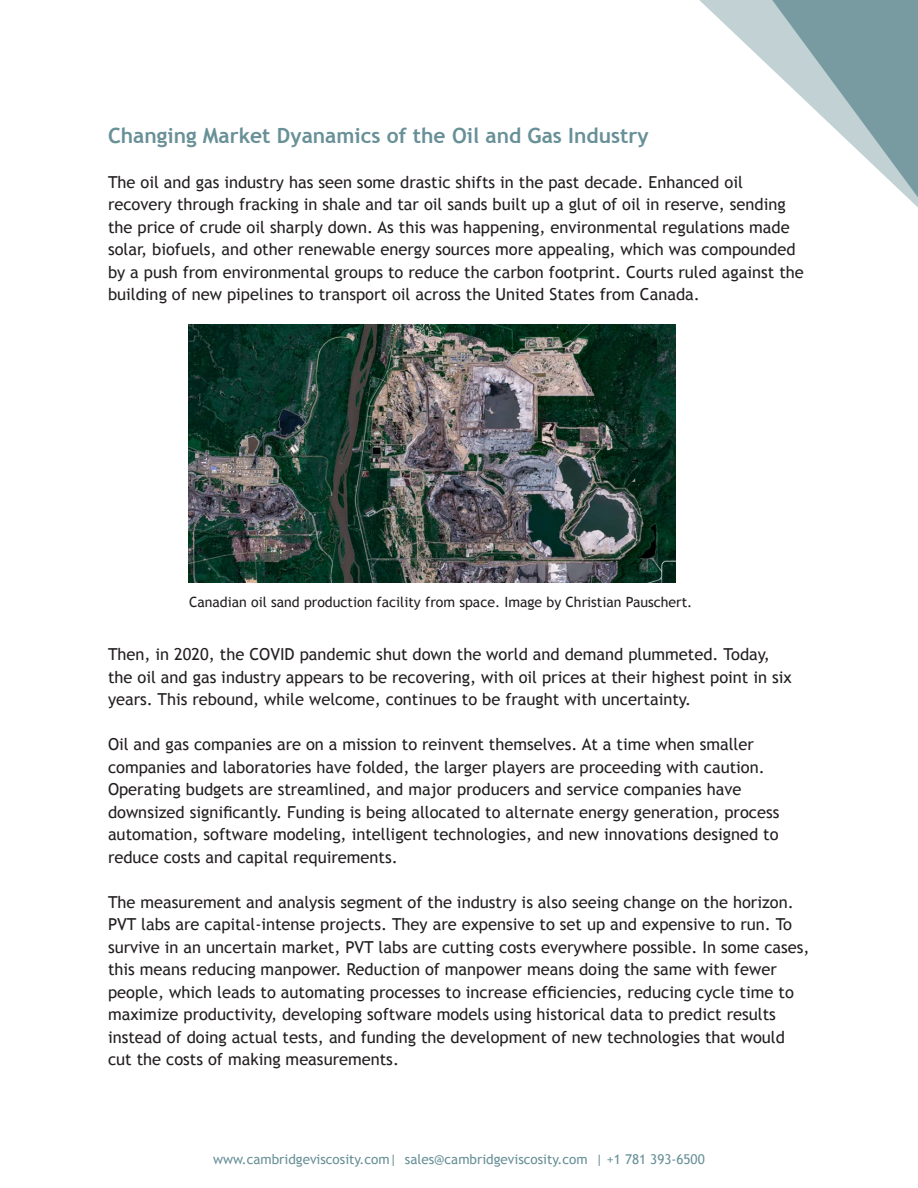
<style>
.page{position:relative;width:918px;height:1188px;background:#fff}
.page>*{position:absolute;margin:0;border:0;box-sizing:border-box;transform-origin:0 0}
.t1{font:700 21px "Trebuchet MS";color:#689097}
.t2{font:16.5px/22.5px "Trebuchet MS";color:#231f20}
.t3{font:14.1px "Trebuchet MS";color:#231f20}
.t4{font:13.5px "Trebuchet MS";color:#689097}
</style>
<div class="page">
<img style="left:189px;top:324px;width:486px;height:259px">
<svg style="left:702px;top:0;width:216px;height:207px"></svg>
<p class="t1" style="left:108px;top:122px;width:542px">Changing Market Dyanamics of the Oil and Gas Industry</p>
<p class="t2" style="left:108px;top:171px;width:697px">The oil and gas industry has seen some drastic shifts in the past decade. Enhanced oil recovery through fracking in shale and tar oil sands built up a glut of oil in reserve, sending the price of crude oil sharply down. As this was happening, environmental regulations made solar, biofuels, and other renewable energy sources more appealing, which was compounded by a push from environmental groups to reduce the carbon footprint. Courts ruled against the building of new pipelines to transport oil across the United States from Canada.</p>
<p class="t3" style="left:189px;top:594px;width:505px">Canadian oil sand production facility from space. Image by Christian Pauschert.</p>
<p class="t2" style="left:108px;top:643px;width:685px">Then, in 2020, the COVID pandemic shut down the world and demand plummeted. Today, the oil and gas industry appears to be recovering, with oil prices at their highest point in six years. This rebound, while welcome, continues to be fraught with uncertainty.</p>
<p class="t2" style="left:108px;top:733px;width:673px">Oil and gas companies are on a mission to reinvent themselves. At a time when smaller companies and laboratories have folded, the larger players are proceeding with caution.<br>Operating budgets are streamlined, and major producers and service companies have downsized significantly. Funding is being allocated to alternate energy generation, process automation, software modeling, intelligent technologies, and new innovations designed to reduce costs and capital requirements.</p>
<p class="t2" style="left:108px;top:891px;width:703px">The measurement and analysis segment of the industry is also seeing change on the horizon.<br>PVT labs are capital-intense projects. They are expensive to set up and expensive to run. To survive in an uncertain market, PVT labs are cutting costs everywhere possible. In some cases, this means reducing manpower. Reduction of manpower means doing the same with fewer people, which leads to automating processes to increase efficiencies, reducing cycle time to maximize productivity, developing software models using historical data to predict results instead of doing actual tests, and funding the development of new technologies that would cut the costs of making measurements.</p>
<p class="t4" style="left:213px;top:1152px;width:493px">www.cambridgeviscosity.com| sales@cambridgeviscosity.com | +1 781 393-6500</p>
</div>
